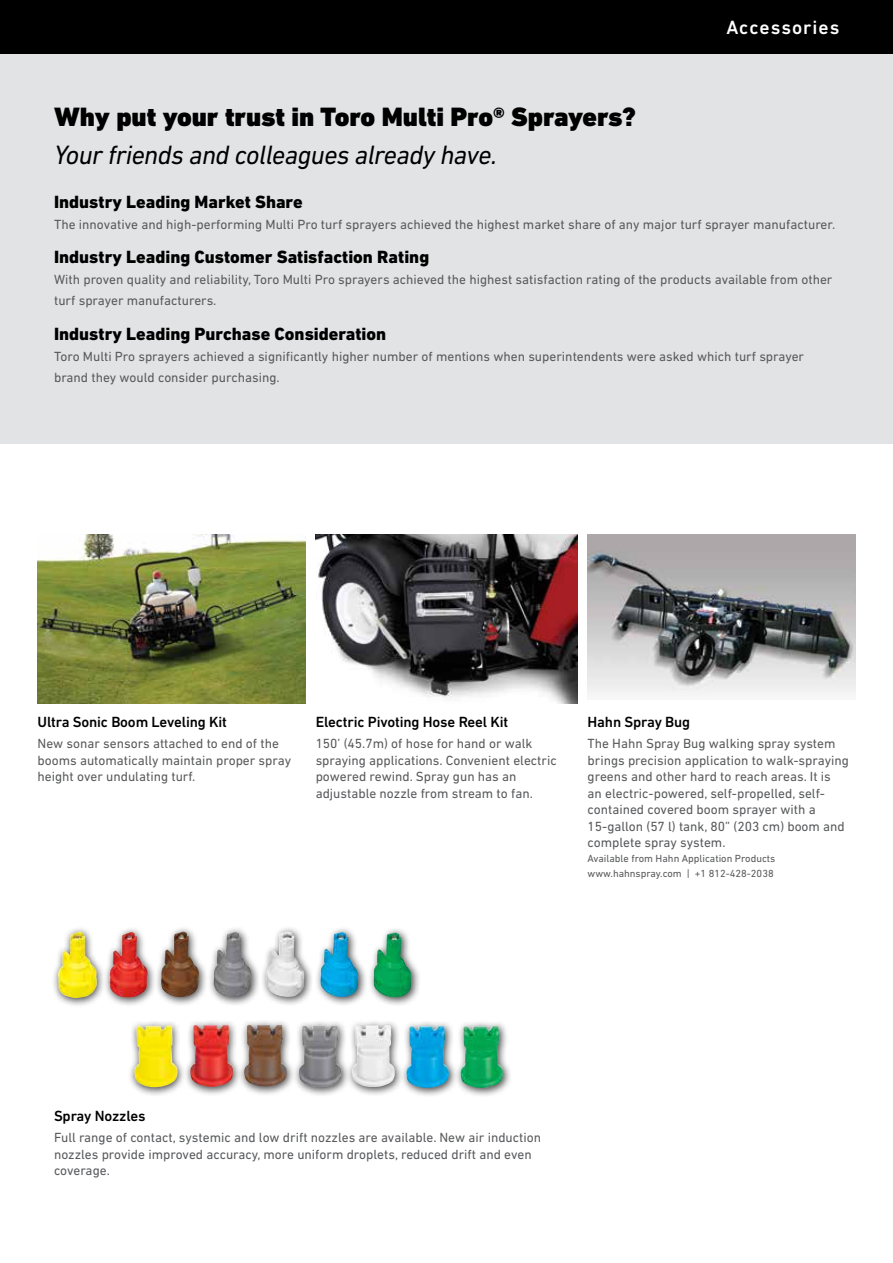
<style>
.page{position:relative;width:893px;height:1263px;background:#fff}
.page>*{position:absolute;margin:0;border:0;box-sizing:border-box;transform-origin:0 0}
.t1{font:900 27px "DIN Next LT Pro";color:#000}
.t2{font:italic 27px "DIN Next LT Pro";letter-spacing:-.02em;color:#000}
.t3{font:500 19.5px "DIN Next LT Pro";letter-spacing:.05em;color:#fff}
.t4{font:800 18px "DIN Next LT Pro";color:#000}
.t5{font:500 15px "DIN Next LT Pro";letter-spacing:-.01em;color:#000}
.t6{font:13.5px/16.5px "DIN Next LT Pro";color:#58595b}
.t7{font:10.5px/15px "DIN Next LT Pro";color:#58595b}
</style>
<div class="page">
<div style="left:1px;top:0;width:892px;height:53px;background:#000"></div>
<img style="left:38px;top:534px;width:267px;height:170px">
<img style="left:316px;top:534px;width:261px;height:170px">
<img style="left:588px;top:534px;width:267px;height:160px">
<div style="left:52px;top:925px;width:369px;height:82px;background:#000;opacity:.75"></div>
<img style="left:58px;top:931px;width:246px;height:67px">
<div style="left:128px;top:1018px;width:385px;height:79px;background:#000;opacity:.75"></div>
<img style="left:190px;top:1024px;width:205px;height:63px">
<div style="left:0;top:54px;width:893px;height:389px;background:#e2e3e4"></div>
<h1 class="t1" style="left:54px;top:101px;width:583px">Why put your trust in Toro Multi Pro® Sprayers?</h1>
<h1 class="t2" style="left:54px;top:139px;width:445px">Your friends and colleagues already have.</h1>
<h2 class="t3" style="left:726px;top:16px;width:115px">Accessories</h2>
<h3 class="t4" style="left:54px;top:191px;width:250px">Industry Leading Market Share</h3>
<p class="t6" style="left:54px;top:216px;width:783px">The innovative and high-performing Multi Pro turf sprayers achieved the highest market share of any major turf sprayer manufacturer.</p>
<h3 class="t4" style="left:54px;top:247px;width:377px">Industry Leading Customer Satisfaction Rating</h3>
<p class="t6" style="left:54px;top:269px;width:780px;line-height:21px">With proven quality and reliability, Toro Multi Pro sprayers achieved the highest satisfaction rating of the products available from other turf sprayer manufacturers.</p>
<h3 class="t4" style="left:54px;top:323px;width:334px">Industry Leading Purchase Consideration</h3>
<p class="t6" style="left:54px;top:346px;width:752px;line-height:21px">Toro Multi Pro sprayers achieved a significantly higher number of mentions when superintendents were asked which turf sprayer brand they would consider purchasing.</p>
<p class="t5" style="left:38px;top:713px;width:191px">Ultra Sonic Boom Leveling Kit</p>
<p class="t6" style="left:38px;top:735px;width:255px">New sonar sensors attached to end of the booms automatically maintain proper spray height over undulating turf.</p>
<p class="t5" style="left:316px;top:713px;width:194px">Electric Pivoting Hose Reel Kit</p>
<p class="t6" style="left:316px;top:735px;width:243px">150’ (45.7m) of hose for hand or walk spraying applications. Convenient electric powered rewind. Spray gun has an adjustable nozzle from stream to fan.</p>
<p class="t5" style="left:588px;top:713px;width:104px">Hahn Spray Bug</p>
<p class="t6" style="left:588px;top:735px;width:263px">The Hahn Spray Bug walking spray system brings precision application to walk-spraying greens and other hard to reach areas. It is<br>an electric-powered, self-propelled, self&shy;contained covered boom sprayer with a 15-gallon (57 l) tank, 80” (203 cm) boom and complete spray system.</p>
<p class="t7" style="left:588px;top:851px;width:189px">Available from Hahn Application Products www.hahnspray.com | +1 812-428-2038</p>
<p class="t5" style="left:54px;top:1107px;width:93px">Spray Nozzles</p>
<p class="t6" style="left:54px;top:1129px;width:489px">Full range of contact, systemic and low drift nozzles are available. New air induction nozzles provide improved accuracy, more uniform droplets, reduced drift and even coverage.</p>
</div>
